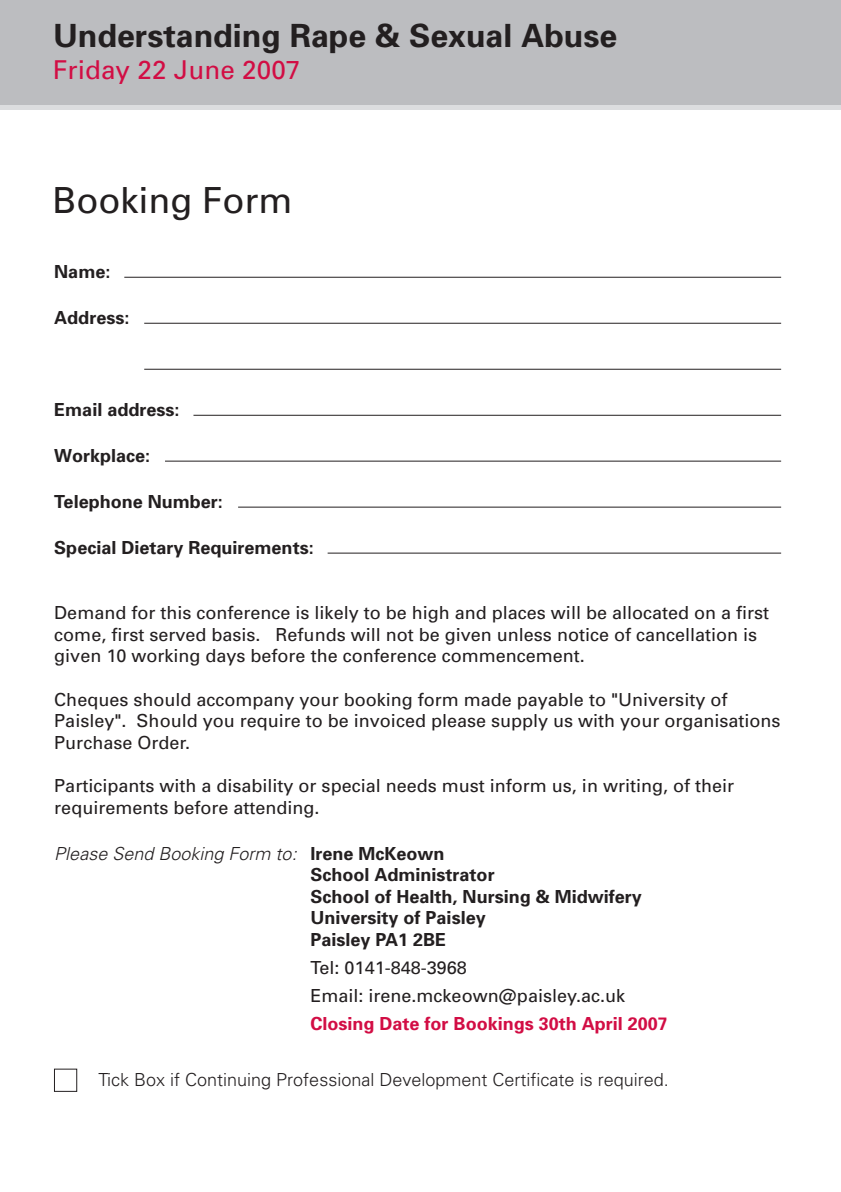
<style>
.page{position:relative;width:841px;height:1192px;background:#fff}
.page>*{position:absolute;margin:0;border:0;box-sizing:border-box;transform-origin:0 0}
.t1{font:36px "Univers";color:#231f20}
.t2{font:700 32px "Univers";color:#231f20}
.t3{font:26px "Univers";letter-spacing:.005em;color:#d20d44}
.t4{font:18px/21.6px "Univers";color:#231f20}
.t5{font:700 18px/21.6px "Univers";color:#231f20}
.t6{font:300 18px "Univers";color:#231f20}
.t7{font:700 18px "Univers";color:#d20d44}
.s1{font-weight:300;font-style:italic}
</style>
<div class="page">
<div style="left:0;top:0;width:840px;height:106px;background:#bcbdc0"></div>
<div style="left:0;top:105px;width:840px;height:5px;background:#dcdddf"></div>
<hr style="left:238px;top:507px;width:542px;height:1px;background:#231f20">
<hr style="left:327px;top:553px;width:453px;height:1px;background:#231f20">
<hr style="left:165px;top:461px;width:615px;height:1px;background:#231f20">
<hr style="left:193px;top:415px;width:587px;height:1px;background:#231f20">
<hr style="left:144px;top:369px;width:636px;height:1px;background:#231f20">
<hr style="left:124px;top:277px;width:656px;height:1px;background:#231f20">
<hr style="left:144px;top:323px;width:636px;height:1px;background:#231f20">
<div style="left:54px;top:1069px;width:23px;height:23px;border:1px solid #231f20"></div>
<h2 class="t2" style="left:53px;top:16px;width:565px">Understanding Rape &amp; Sexual Abuse</h2>
<h3 class="t3" style="left:53px;top:55px;width:249px">Friday 22 June 2007</h3>
<h1 class="t1" style="left:52px;top:179px;width:242px">Booking Form</h1>
<p class="t5" style="left:54px;top:261px;width:58px">Name:</p>
<p class="t5" style="left:54px;top:307px;width:77px">Address:</p>
<p class="t5" style="left:54px;top:399px;width:127px">Email address:</p>
<p class="t5" style="left:54px;top:445px;width:97px">Workplace:</p>
<p class="t5" style="left:54px;top:491px;width:170px">Telephone Number:</p>
<p class="t5" style="left:54px;top:537px;width:261px">Special Dietary Requirements:</p>
<p class="t4" style="left:54px;top:602px;width:716px">Demand for this conference is likely to be high and places will be allocated on a first come, first served basis. Refunds will not be given unless notice of cancellation is given 10 working days before the conference commencement.</p>
<p class="t4" style="left:54px;top:689px;width:727px">Cheques should accompany your booking form made payable to "University of<br>Paisley". Should you require to be invoiced please supply us with your organisations<br>Purchase Order.</p>
<p class="t4" style="left:54px;top:775px;width:681px">Participants with a disability or special needs must inform us, in writing, of their requirements before attending.</p>
<p class="t5" style="left:310px;top:842px;width:333px;text-indent:-256px"><span class="s1">Please Send Booking Form to:</span> Irene McKeown<br>School Administrator<br>School of Health, Nursing &amp; Midwifery<br>University of Paisley<br>Paisley PA1 2BE</p>
<p class="t4" style="left:310px;top:954px;width:316px;line-height:28px">Tel: 0141-848-3968<br>Email: irene.mckeown@paisley.ac.uk</p>
<p class="t7" style="left:310px;top:1013px;width:359px">Closing Date for Bookings 30th April 2007</p>
<p class="t6" style="left:98px;top:1069px;width:571px">Tick Box if Continuing Professional Development Certificate is required.</p>
</div>
